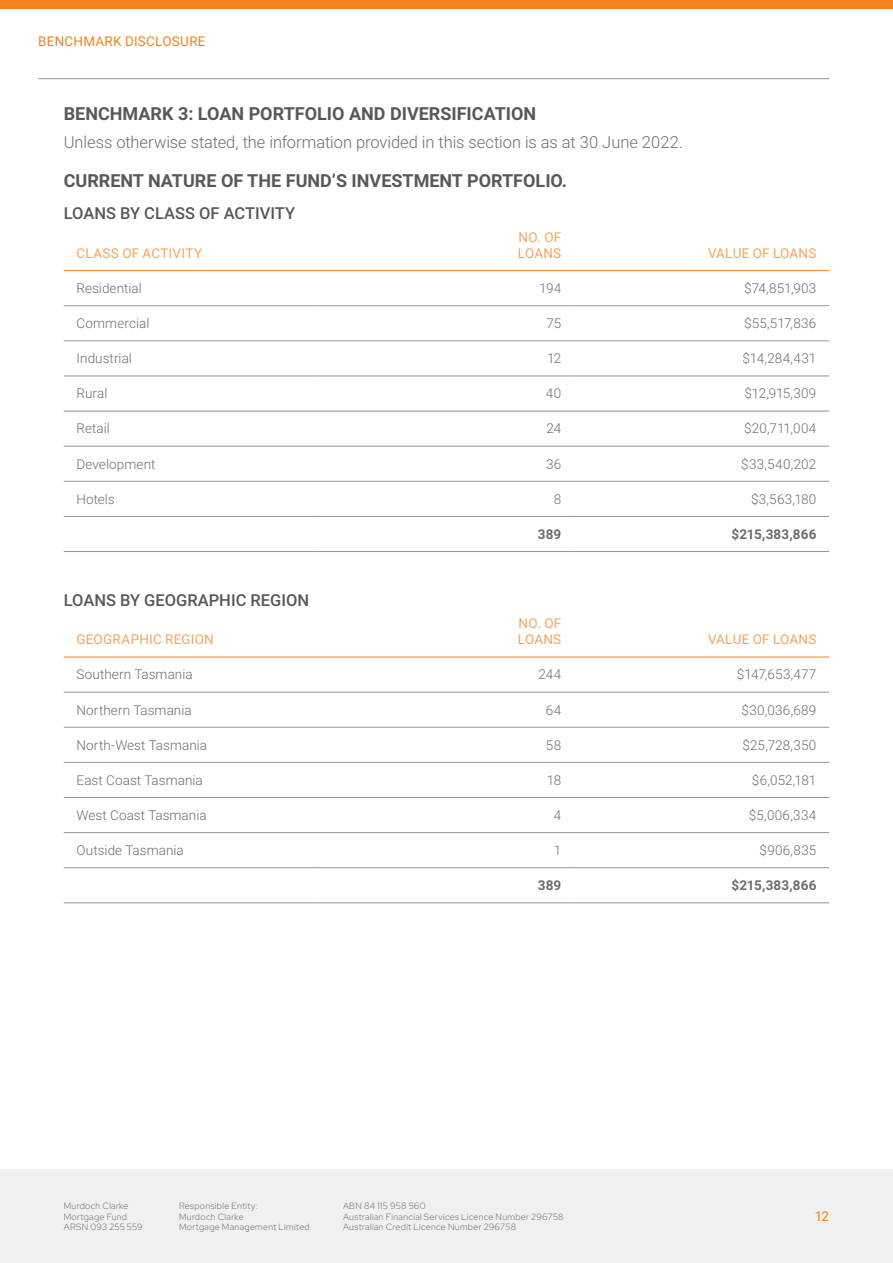
<style>
.page{position:relative;width:893px;height:1263px;background:#fff}
.page>*{position:absolute;margin:0;border:0;box-sizing:border-box;transform-origin:0 0}
.t1{font:700 18px "Roboto";color:#57585a}
.Body{font:300 16.5px "Roboto";letter-spacing:-.005em;color:#6c6d70}
.t2{font:500 16.5px "Roboto";color:#57585a}
.Table_Body{font:300 13.5px "Roboto";letter-spacing:.005em;color:#6c6d70}
.Table_Heading_Clean{font:13.5px/16.2px "Roboto";letter-spacing:.015em;color:#f8a35c}
.Table_Heading_2{font:700 13.5px "Roboto";letter-spacing:.01em;color:#6c6d70}
.Body-2{font:13.5px "Roboto";letter-spacing:.015em;color:#f58220}
.t3{font:300 9px/10.8px "Red Hat Display";letter-spacing:.04em;color:#57585a}
</style>
<div class="page">
<hr style="left:38px;top:78px;width:791px;height:1px;background:#939598">
<div style="left:0;top:0;width:893px;height:9px;background:#f58220"></div>
<div style="left:0;top:1169px;width:893px;height:94px;background:#eef0f2"></div>
<hr style="left:64px;top:551px;width:255px;height:1px;background:#939598">
<hr style="left:319px;top:551px;width:255px;height:1px;background:#939598">
<hr style="left:574px;top:551px;width:255px;height:1px;background:#939598">
<hr style="left:64px;top:270px;width:255px;height:1px;background:#f58220">
<hr style="left:319px;top:270px;width:255px;height:1px;background:#f58220">
<hr style="left:574px;top:270px;width:255px;height:1px;background:#f58220">
<hr style="left:64px;top:305px;width:255px;height:1px;background:#939598">
<hr style="left:319px;top:305px;width:255px;height:1px;background:#939598">
<hr style="left:574px;top:305px;width:255px;height:1px;background:#939598">
<hr style="left:64px;top:340px;width:255px;height:1px;background:#939598">
<hr style="left:319px;top:340px;width:255px;height:1px;background:#939598">
<hr style="left:574px;top:340px;width:255px;height:1px;background:#939598">
<hr style="left:64px;top:376px;width:255px;height:1px;background:#939598">
<hr style="left:319px;top:376px;width:255px;height:1px;background:#939598">
<hr style="left:574px;top:376px;width:255px;height:1px;background:#939598">
<hr style="left:64px;top:411px;width:255px;height:1px;background:#939598">
<hr style="left:319px;top:411px;width:255px;height:1px;background:#939598">
<hr style="left:574px;top:411px;width:255px;height:1px;background:#939598">
<hr style="left:64px;top:446px;width:255px;height:1px;background:#939598">
<hr style="left:319px;top:446px;width:255px;height:1px;background:#939598">
<hr style="left:574px;top:446px;width:255px;height:1px;background:#939598">
<hr style="left:64px;top:481px;width:255px;height:1px;background:#939598">
<hr style="left:319px;top:481px;width:255px;height:1px;background:#939598">
<hr style="left:574px;top:481px;width:255px;height:1px;background:#939598">
<hr style="left:64px;top:516px;width:255px;height:1px;background:#939598">
<hr style="left:319px;top:516px;width:255px;height:1px;background:#939598">
<hr style="left:574px;top:516px;width:255px;height:1px;background:#939598">
<hr style="left:64px;top:902px;width:255px;height:1px;background:#939598">
<hr style="left:319px;top:902px;width:255px;height:1px;background:#939598">
<hr style="left:574px;top:902px;width:255px;height:1px;background:#939598">
<hr style="left:64px;top:657px;width:255px;height:1px;background:#f58220">
<hr style="left:319px;top:657px;width:255px;height:1px;background:#f58220">
<hr style="left:574px;top:657px;width:255px;height:1px;background:#f58220">
<hr style="left:64px;top:692px;width:255px;height:1px;background:#939598">
<hr style="left:319px;top:692px;width:255px;height:1px;background:#939598">
<hr style="left:574px;top:692px;width:255px;height:1px;background:#939598">
<hr style="left:64px;top:727px;width:255px;height:1px;background:#939598">
<hr style="left:319px;top:727px;width:255px;height:1px;background:#939598">
<hr style="left:574px;top:727px;width:255px;height:1px;background:#939598">
<hr style="left:64px;top:762px;width:255px;height:1px;background:#939598">
<hr style="left:319px;top:762px;width:255px;height:1px;background:#939598">
<hr style="left:574px;top:762px;width:255px;height:1px;background:#939598">
<hr style="left:64px;top:797px;width:255px;height:1px;background:#939598">
<hr style="left:64px;top:832px;width:255px;height:1px;background:#939598">
<hr style="left:319px;top:797px;width:255px;height:1px;background:#939598">
<hr style="left:319px;top:832px;width:255px;height:1px;background:#939598">
<hr style="left:574px;top:797px;width:255px;height:1px;background:#939598">
<hr style="left:574px;top:832px;width:255px;height:1px;background:#939598">
<hr style="left:64px;top:867px;width:255px;height:1px;background:#939598">
<hr style="left:319px;top:867px;width:255px;height:1px;background:#939598">
<hr style="left:574px;top:867px;width:255px;height:1px;background:#939598">
<p class="Body-2" style="left:38px;top:31px;width:169px">BENCHMARK DISCLOSURE</p>
<h4 class="t1" style="left:64px;top:101px;width:474px">BENCHMARK 3: LOAN PORTFOLIO AND DIVERSIFICATION</h4>
<p class="Body" style="left:64px;top:131px;width:621px">Unless otherwise stated, the information provided in this section is as at 30 June 2022.</p>
<h4 class="t1" style="left:64px;top:168px;width:505px">CURRENT NATURE OF THE FUND’S INVESTMENT PORTFOLIO.</h4>
<h5 class="t2" style="left:64px;top:202px;width:233px">LOANS BY CLASS OF ACTIVITY</h5>
<p class="Table_Heading_Clean" style="left:77px;top:244px;width:127px">CLASS OF ACTIVITY</p>
<p class="Table_Heading_Clean" style="left:518px;top:228px;width:45px">NO. OF<br>LOANS</p>
<p class="Table_Heading_Clean" style="left:708px;top:244px;width:110px">VALUE OF LOANS</p>
<p class="Table_Body" style="left:77px;top:279px;width:67px">Residential</p>
<p class="Table_Body" style="left:539px;top:279px;width:23px">194</p>
<p class="Table_Body" style="left:744px;top:279px;width:74px">$74,851,903</p>
<p class="Table_Body" style="left:77px;top:314px;width:74px">Commercial</p>
<p class="Table_Body" style="left:547px;top:314px;width:16px">75</p>
<p class="Table_Body" style="left:744px;top:314px;width:74px">$55,517,836</p>
<p class="Table_Body" style="left:77px;top:349px;width:57px">Industrial</p>
<p class="Table_Body" style="left:547px;top:349px;width:16px">12</p>
<p class="Table_Body" style="left:742px;top:349px;width:76px">$14,284,431</p>
<p class="Table_Body" style="left:77px;top:384px;width:32px">Rural</p>
<p class="Table_Body" style="left:546px;top:384px;width:17px">40</p>
<p class="Table_Body" style="left:744px;top:384px;width:74px">$12,915,309</p>
<p class="Table_Body" style="left:77px;top:419px;width:35px">Retail</p>
<p class="Table_Body" style="left:546px;top:419px;width:16px">24</p>
<p class="Table_Body" style="left:744px;top:419px;width:74px">$20,711,004</p>
<p class="Table_Body" style="left:77px;top:454px;width:80px">Development</p>
<p class="Table_Body" style="left:546px;top:454px;width:17px">36</p>
<p class="Table_Body" style="left:741px;top:454px;width:77px">$33,540,202</p>
<p class="Table_Body" style="left:77px;top:489px;width:40px">Hotels</p>
<p class="Table_Body" style="left:554px;top:489px;width:9px">8</p>
<p class="Table_Body" style="left:751px;top:489px;width:67px">$3,563,180</p>
<p class="Table_Heading_2" style="left:538px;top:524px;width:25px">389</p>
<p class="Table_Heading_2" style="left:731px;top:524px;width:86px">$215,383,866</p>
<h5 class="t2" style="left:64px;top:588px;width:247px">LOANS BY GEOGRAPHIC REGION</h5>
<p class="Table_Heading_Clean" style="left:77px;top:631px;width:139px">GEOGRAPHIC REGION</p>
<p class="Table_Heading_Clean" style="left:518px;top:615px;width:45px">NO. OF<br>LOANS</p>
<p class="Table_Heading_Clean" style="left:708px;top:631px;width:110px">VALUE OF LOANS</p>
<p class="Table_Body" style="left:77px;top:665px;width:118px">Southern Tasmania</p>
<p class="Table_Body" style="left:538px;top:665px;width:24px">244</p>
<p class="Table_Body" style="left:737px;top:665px;width:81px">$147,653,477</p>
<p class="Table_Body" style="left:77px;top:700px;width:117px">Northern Tasmania</p>
<p class="Table_Body" style="left:546px;top:700px;width:17px">64</p>
<p class="Table_Body" style="left:742px;top:700px;width:76px">$30,036,689</p>
<p class="Table_Body" style="left:77px;top:735px;width:132px">North-West Tasmania</p>
<p class="Table_Body" style="left:546px;top:735px;width:17px">58</p>
<p class="Table_Body" style="left:742px;top:735px;width:75px">$25,728,350</p>
<p class="Table_Body" style="left:77px;top:770px;width:128px">East Coast Tasmania</p>
<p class="Table_Body" style="left:547px;top:770px;width:16px">18</p>
<p class="Table_Body" style="left:752px;top:770px;width:66px">$6,052,181</p>
<p class="Table_Body" style="left:77px;top:805px;width:132px">West Coast Tasmania</p>
<p class="Table_Body" style="left:554px;top:805px;width:9px">4</p>
<p class="Table_Body" style="left:749px;top:805px;width:69px">$5,006,334</p>
<p class="Table_Body" style="left:77px;top:841px;width:109px">Outside Tasmania</p>
<p class="Table_Body" style="left:554px;top:841px;width:9px">1</p>
<p class="Table_Body" style="left:760px;top:841px;width:58px">$906,835</p>
<p class="Table_Heading_2" style="left:538px;top:876px;width:25px">389</p>
<p class="Table_Heading_2" style="left:731px;top:876px;width:86px">$215,383,866</p>
<p class="t3" style="left:64px;top:1200px;width:80px">Murdoch Clarke<br>Mortgage Fund<br>ARSN 093 255 559</p>
<p class="t3" style="left:343px;top:1200px;width:222px">ABN 84 115 958 560<br>Australian Financial Services Licence Number 296758<br>Australian Credit Licence Number 296758</p>
<p class="t3" style="left:179px;top:1200px;width:132px">Responsible Entity:<br>Murdoch Clarke<br>Mortgage Management Limited</p>
<p class="Body-2" style="left:815px;top:1207px;width:16px">12</p>
</div>
